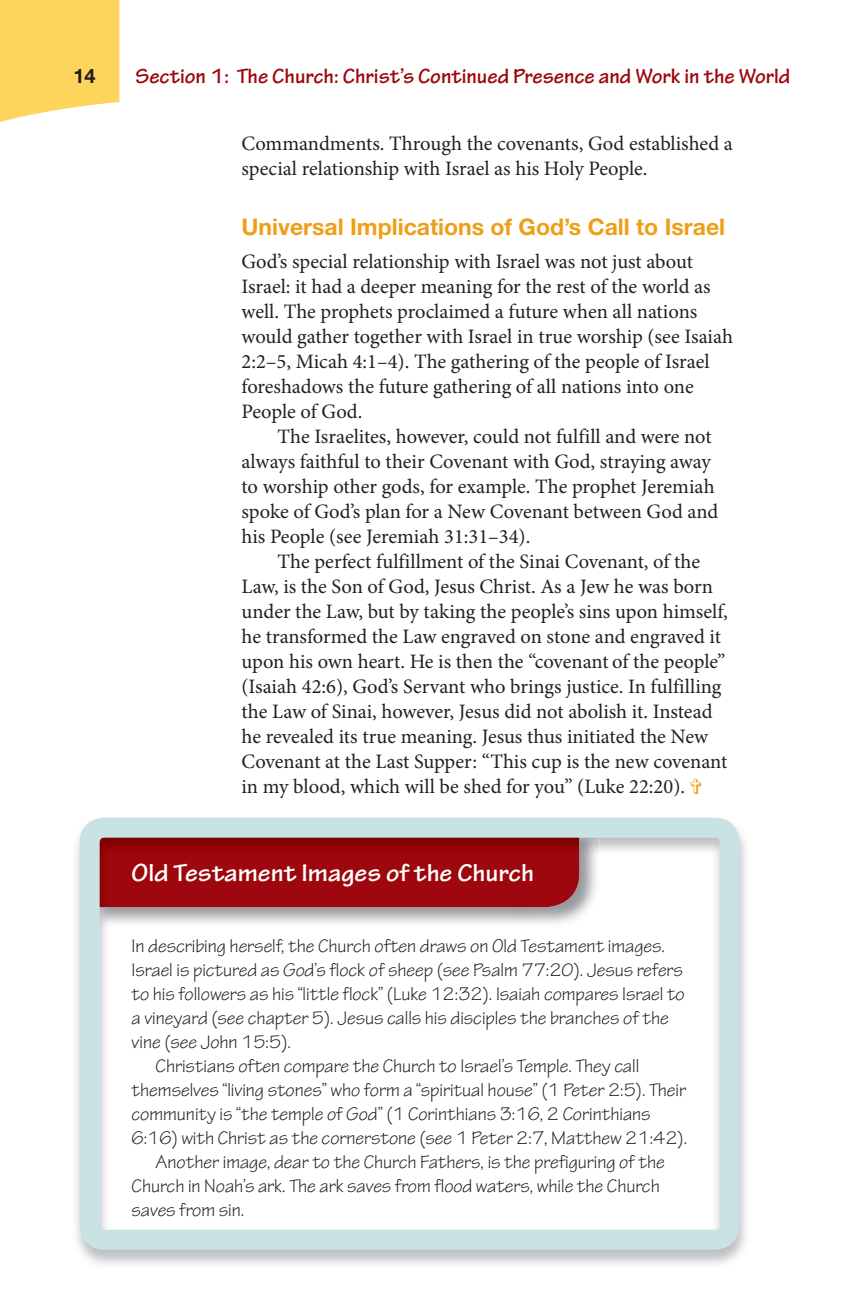
<style>
.page{position:relative;width:865px;height:1299px;background:#fff}
.page>*{position:absolute;margin:0;border:0;box-sizing:border-box;transform-origin:0 0}
.t1{font:700 26px "Tekton Pro";color:#fff;scale:1.05 1}
.t2{font:700 23px "Helvetica Neue LT Std";color:#ee9e18}
.t3{font:700 22px "Tekton Pro";color:#9d070d}
.t4{font:20.4px/25px "Minion Pro";letter-spacing:-.005em;color:#231f20}
.t5{font:700 20px "Helvetica Neue LT Std";color:#231f20}
.t6{font:19.6px "Tekton Pro";color:#231f20}
.s1{color:#ee9e18}
</style>
<div class="page">
<img style="left:76px;top:817px;width:670px;height:448px">
<img style="left:101px;top:839px;width:498px;height:88px">
<img style="left:101px;top:839px;width:368px;height:68px">
<img style="left:469px;top:839px;width:110px;height:68px">
<img style="left:554px;top:839px;width:25px;height:32px">
<div style="left:80px;top:818px;width:659px;height:432px;border:20px solid #c9e2e3;border-radius:14px"></div>
<svg style="left:0;top:0;width:119px;height:122px;background:#fed96b"></svg>
<p class="t5" style="left:73px;top:64px;width:24px">14</p>
<p class="t3" style="left:136px;top:63px;width:656px">Section 1: The Church: Christ’s Continued Presence and Work in the World</p>
<p class="t4" style="left:241px;top:131px;width:493px">Commandments. Through the covenants, God established a special relationship with Israel as his Holy People.</p>
<p class="t2" style="left:241px;top:213px;width:485px">Universal Implications of God’s Call to Israel</p>
<p class="t4" style="left:241px;top:249px;width:493px">God’s special relationship with Israel was not just about Israel: it had a deeper meaning for the rest of the world as well. The prophets proclaimed a future when all nations would gather together with Israel in true worship (see Isaiah 2:2–5, Micah 4:1–4). The gathering of the people of Israel foreshadows the future gathering of all nations into one People of God.</p>
<p class="t4" style="left:241px;top:424px;width:478px;text-indent:36px">The Israelites, however, could not fulfill and were not always faithful to their Covenant with God, straying away to worship other gods, for example. The prophet Jeremiah spoke of God’s plan for a New Covenant between God and his People (see Jeremiah 31:31–34).</p>
<p class="t4" style="left:241px;top:549px;width:488px;text-indent:36px">The perfect fulfillment of the Sinai Covenant, of the Law, is the Son of God, Jesus Christ. As a Jew he was born under the Law, but by taking the people’s sins upon himself, he transformed the Law engraved on stone and engraved it upon his own heart. He is then the “covenant of the people” (Isaiah 42:6), God’s Servant who brings justice. In fulfilling the Law of Sinai, however, Jesus did not abolish it. Instead he revealed its true meaning. Jesus thus initiated the New Covenant at the Last Supper: “This cup is the new covenant in my blood, which will be shed for you” (Luke 22:20). <span class="s1">✞</span></p>
<p class="t1" style="left:132px;top:858px;width:385px">Old Testament Images of the Church</p>
<p class="t6" style="left:132px;top:934px;width:535px">In describing herself, the Church often draws on Old Testament images.</p>
<p class="t6" style="left:132px;top:958px;width:553px">Israel is pictured as God’s flock of sheep (see Psalm 77:20). Jesus refers</p>
<p class="t6" style="left:132px;top:982px;width:555px">to his followers as his “little flock” (Luke 12:32). Isaiah compares Israel to</p>
<p class="t6" style="left:132px;top:1006px;width:539px">a vineyard (see chapter 5). Jesus calls his disciples the branches of the</p>
<p class="t6" style="left:132px;top:1030px;width:161px">vine (see John 15:5).</p>
<p class="t6" style="left:156px;top:1054px;width:485px">Christians often compare the Church to Israel’s Temple. They call</p>
<p class="t6" style="left:132px;top:1078px;width:556px">themselves “living stones” who form a “spiritual house” (1 Peter 2:5). Their</p>
<p class="t6" style="left:132px;top:1102px;width:520px">community is “the temple of God” (1 Corinthians 3:16, 2 Corinthians</p>
<p class="t6" style="left:132px;top:1126px;width:557px">6:16) with Christ as the cornerstone (see 1 Peter 2:7, Matthew 21:42).</p>
<p class="t6" style="left:156px;top:1150px;width:511px">Another image, dear to the Church Fathers, is the prefiguring of the</p>
<p class="t6" style="left:132px;top:1174px;width:530px">Church in Noah’s ark. The ark saves from flood waters, while the Church</p>
<p class="t6" style="left:132px;top:1198px;width:114px">saves from sin.</p>
</div>
